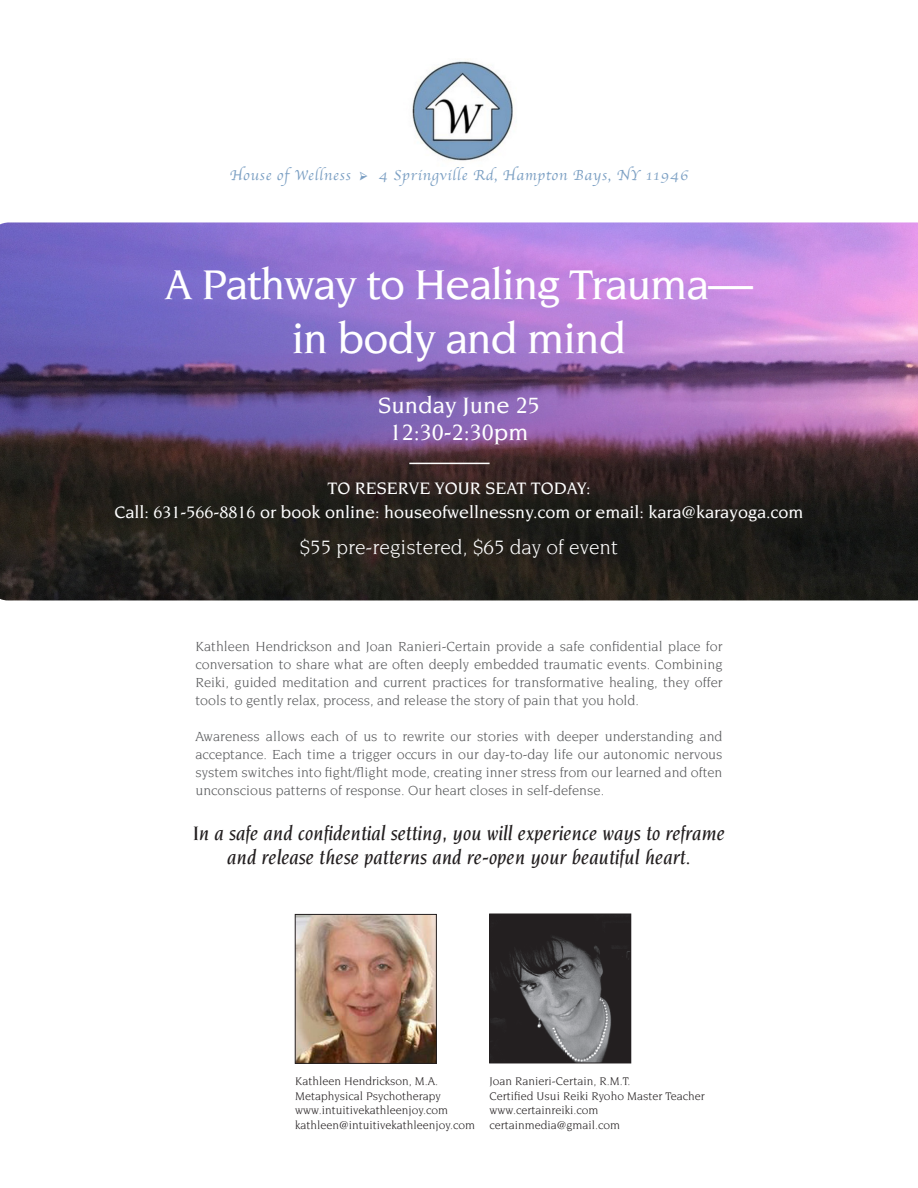
<style>
.page{position:relative;width:918px;height:1188px;background:#fff}
.page>*{position:absolute;margin:0;border:0;box-sizing:border-box;transform-origin:0 0}
.t1{font:500 45px "Novarese";letter-spacing:-.025em;color:#fff}
.t2{font:500 24px "Novarese";color:#fff}
.t3{font:italic 500 21px/24px "Novarese";color:#231f20;text-align:center}
.t4{font:21px "Novarese";color:#fff}
.t5{font:500 18px/24px "Novarese";color:#fff;text-align:center}
.t6{font:15px "Apple Chancery";letter-spacing:.05em;color:#7b9fc3}
.t7{font:14.25px/18px "Novarese";color:#57585a;text-align:justify}
.t8{font:12px "Novarese";color:#231f20}
.s1{font-family:"Minion Pro"}
</style>
<div class="page">
<img style="left:412px;top:61px;width:102px;height:100px">
<img style="left:0;top:222px;width:918px;height:378px">
<img style="left:297px;top:916px;width:138px;height:146px">
<div style="left:295px;top:914px;width:142px;height:150px;border:1px solid #231f20"></div>
<img style="left:491px;top:916px;width:138px;height:145px">
<div style="left:489px;top:914px;width:142px;height:149px;border:1px solid #231f20"></div>
<hr style="left:409px;top:463px;width:81px;height:1px;background:#fff">
<p class="t6" style="left:230px;top:164px;width:460px">House of Wellness <span class="s1">➢</span> 4 Springville Rd, Hampton Bays, NY 11946</p>
<p class="t1" style="left:165px;top:260px;width:590px">A Pathway to Healing Trauma—</p>
<p class="t1" style="left:292px;top:314px;width:336px">in body and mind</p>
<p class="t2" style="left:378px;top:392px;width:163px">Sunday June 25</p>
<p class="t2" style="left:390px;top:419px;width:140px">12:30-2:30pm</p>
<p class="t5" style="left:115px;top:476px;width:690px">TO RESERVE YOUR SEAT TODAY:<br>Call: 631-566-8816 or book online: houseofwellnessny.com or email: kara@karayoga.com</p>
<p class="t4" style="left:300px;top:536px;width:320px">$55 pre-registered, $65 day of event</p>
<p class="t7" style="left:195px;top:637px;width:529px">Kathleen Hendrickson and Joan Ranieri-Certain provide a safe confidential place for conversation to share what are often deeply embedded traumatic events. Combining Reiki, guided meditation and current practices for transformative healing, they offer tools to gently relax, process, and release the story of pain that you hold.</p>
<p class="t7" style="left:195px;top:727px;width:529px">Awareness allows each of us to rewrite our stories with deeper understanding and acceptance. Each time a trigger occurs in our day-to-day life our autonomic nervous system switches into fight/flight mode, creating inner stress from our learned and often unconscious patterns of response. Our heart closes in self-defense.</p>
<p class="t3" style="left:193px;top:821px;width:533px">In a safe and confidential setting, you will experience ways to reframe and release these patterns and re-open your beautiful heart.</p>
<p class="t8" style="left:295px;top:1075px;width:145px">Kathleen Hendrickson, M.A.</p>
<p class="t8" style="left:295px;top:1089px;width:147px">Metaphysical Psychotherapy</p>
<p class="t8" style="left:295px;top:1104px;width:154px">www.intuitivekathleenjoy.com</p>
<p class="t8" style="left:295px;top:1118px;width:181px">kathleen@intuitivekathleenjoy.com</p>
<p class="t8" style="left:490px;top:1075px;width:142px">Joan Ranieri-Certain, R.M.T.</p>
<p class="t8" style="left:490px;top:1089px;width:217px">Certified Usui Reiki Ryoho Master Teacher</p>
<p class="t8" style="left:490px;top:1104px;width:110px">www.certainreiki.com</p>
<p class="t8" style="left:490px;top:1118px;width:132px">certainmedia@gmail.com</p>
</div>
